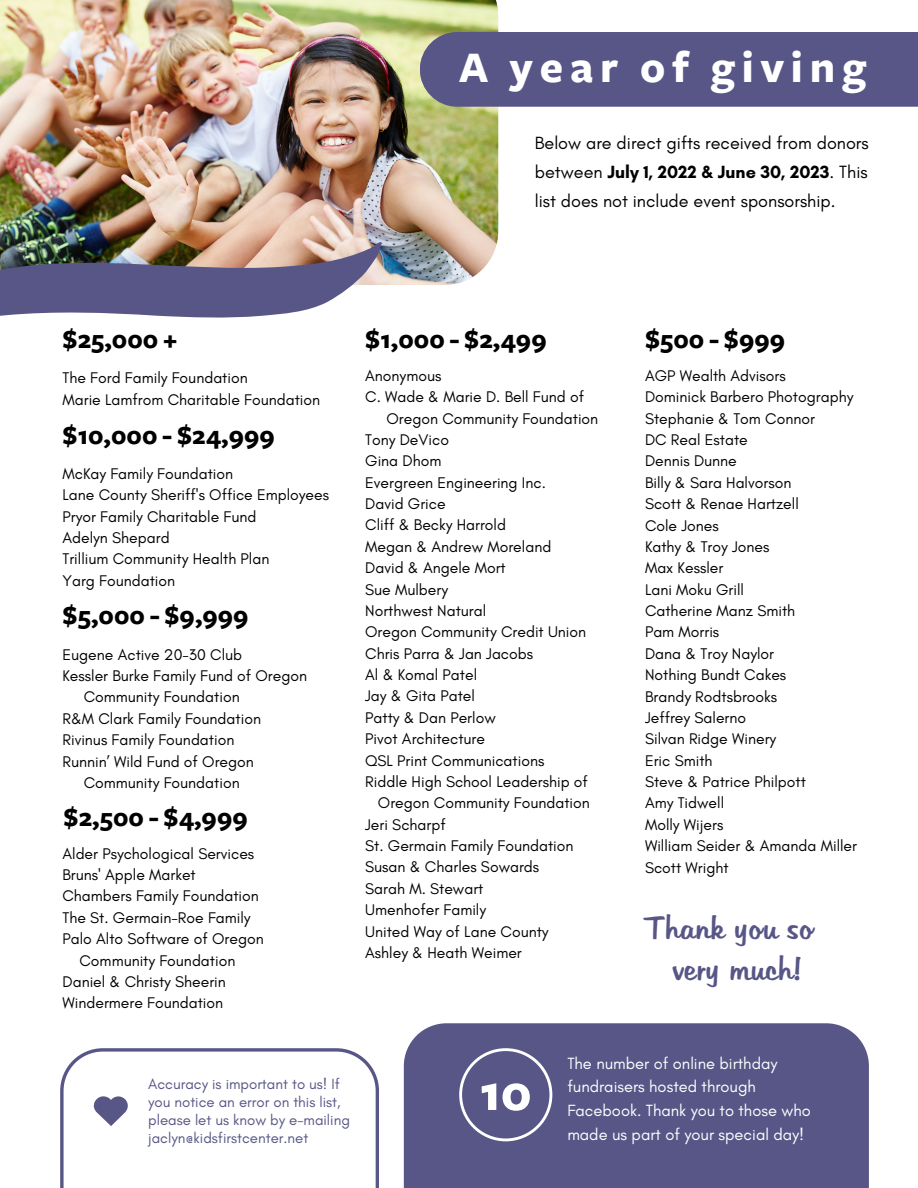
<style>
.page{position:relative;width:918px;height:1188px;background:#fff}
.page>*{position:absolute;margin:0;border:0;box-sizing:border-box;transform-origin:0 0}
.t1{font:700 54px "Freight Sans";color:#fff}
.t2{font:700 45.3px "Freight Sans";letter-spacing:.155em;color:#fff}
.t3{font:31.35px "Martina";color:#575686}
.t4{font:700 27px "Freight Sans";color:#000}
.t5{font:18px/29.2px "Glacial Indifference";color:#000;text-align:justify}
.t6{font:16.5px/23.7px "Glacial Indifference";color:#fff}
.t7{font:15.75px "Glacial Indifference";color:#000}
.t8{font:15px/18px "Glacial Indifference";color:#575686}
.s1{font-weight:700}
</style>
<div class="page">
<div style="left:404px;top:1023px;width:465px;height:165px;background:#575686"></div>
<svg style="left:459px;top:1048px;width:93px;height:93px;background:#666591"></svg>
<img style="left:0;top:0;width:498px;height:285px">
<svg style="left:60px;top:1048px;width:319px;height:140px"></svg>
<svg style="left:94px;top:1096px;width:34px;height:30px"></svg>
<div style="left:420px;top:32px;width:498px;height:75px;background:#575686"></div>
<img style="left:0;top:203px;width:391px;height:115px">
<p class="t2" style="left:459px;top:46px;width:409px">A year of giving</p>
<p class="t5" style="left:535px;top:128px;width:335px">Below are direct gifts received from donors between <span class="s1">July 1, 2022 &amp; June 30, 2023</span>. This list does not include event sponsorship.</p>
<p class="t4" style="left:62px;top:327px;width:116px">$25,000 +</p>
<p class="t7" style="left:62px;top:368px;width:187px">The Ford Family Foundation</p>
<p class="t7" style="left:62px;top:390px;width:259px">Marie Lamfrom Charitable Foundation</p>
<p class="t4" style="left:62px;top:422px;width:214px">$10,000 - $24,999</p>
<p class="t7" style="left:62px;top:464px;width:172px">McKay Family Foundation</p>
<p class="t7" style="left:62px;top:485px;width:268px">Lane County Sheriff's Office Employees</p>
<p class="t7" style="left:62px;top:507px;width:195px">Pryor Family Charitable Fund</p>
<p class="t7" style="left:62px;top:528px;width:109px">Adelyn Shepard</p>
<p class="t7" style="left:62px;top:549px;width:208px">Trillium Community Health Plan</p>
<p class="t7" style="left:62px;top:571px;width:114px">Yarg Foundation</p>
<p class="t4" style="left:63px;top:603px;width:188px">$5,000 - $9,999</p>
<p class="t7" style="left:62px;top:645px;width:181px">Eugene Active 20-30 Club</p>
<p class="t7" style="left:62px;top:666px;width:246px">Kessler Burke Family Fund of Oregon</p>
<p class="t7" style="left:84px;top:687px;width:157px">Community Foundation</p>
<p class="t7" style="left:62px;top:709px;width:200px">R&amp;M Clark Family Foundation</p>
<p class="t7" style="left:62px;top:730px;width:173px">Rivinus Family Foundation</p>
<p class="t7" style="left:62px;top:752px;width:193px">Runnin’ Wild Fund of Oregon</p>
<p class="t7" style="left:84px;top:773px;width:157px">Community Foundation</p>
<p class="t4" style="left:64px;top:805px;width:186px">$2,500 - $4,999</p>
<p class="t7" style="left:62px;top:844px;width:193px">Alder Psychological Services</p>
<p class="t7" style="left:62px;top:865px;width:135px">Bruns' Apple Market</p>
<p class="t7" style="left:62px;top:887px;width:198px">Chambers Family Foundation</p>
<p class="t7" style="left:62px;top:908px;width:190px">The St. Germain-Roe Family</p>
<p class="t7" style="left:62px;top:929px;width:203px">Palo Alto Software of Oregon</p>
<p class="t7" style="left:80px;top:951px;width:157px">Community Foundation</p>
<p class="t7" style="left:62px;top:972px;width:165px">Daniel &amp; Christy Sheerin</p>
<p class="t7" style="left:62px;top:993px;width:162px">Windermere Foundation</p>
<p class="t4" style="left:365px;top:327px;width:183px">$1,000 - $2,499</p>
<p class="t7" style="left:365px;top:366px;width:78px">Anonymous</p>
<p class="t7" style="left:365px;top:387px;width:220px">C. Wade &amp; Marie D. Bell Fund of</p>
<p class="t7" style="left:387px;top:409px;width:213px">Oregon Community Foundation</p>
<p class="t7" style="left:365px;top:430px;width:85px">Tony DeVico</p>
<p class="t7" style="left:365px;top:451px;width:78px">Gina Dhom</p>
<p class="t7" style="left:365px;top:473px;width:182px">Evergreen Engineering Inc.</p>
<p class="t7" style="left:365px;top:494px;width:82px">David Grice</p>
<p class="t7" style="left:365px;top:515px;width:142px">Cliff &amp; Becky Harrold</p>
<p class="t7" style="left:365px;top:537px;width:188px">Megan &amp; Andrew Moreland</p>
<p class="t7" style="left:365px;top:558px;width:142px">David &amp; Angele Mort</p>
<p class="t7" style="left:365px;top:580px;width:84px">Sue Mulbery</p>
<p class="t7" style="left:365px;top:601px;width:122px">Northwest Natural</p>
<p class="t7" style="left:365px;top:622px;width:223px">Oregon Community Credit Union</p>
<p class="t7" style="left:365px;top:644px;width:169px">Chris Parra &amp; Jan Jacobs</p>
<p class="t7" style="left:365px;top:665px;width:113px">Al &amp; Komal Patel</p>
<p class="t7" style="left:365px;top:686px;width:111px">Jay &amp; Gita Patel</p>
<p class="t7" style="left:365px;top:708px;width:132px">Patty &amp; Dan Perlow</p>
<p class="t7" style="left:365px;top:729px;width:121px">Pivot Architecture</p>
<p class="t7" style="left:365px;top:751px;width:181px">QSL Print Communications</p>
<p class="t7" style="left:365px;top:772px;width:224px">Riddle High School Leadership of</p>
<p class="t7" style="left:378px;top:793px;width:213px">Oregon Community Foundation</p>
<p class="t7" style="left:365px;top:815px;width:82px">Jeri Scharpf</p>
<p class="t7" style="left:365px;top:836px;width:210px">St. Germain Family Foundation</p>
<p class="t7" style="left:365px;top:857px;width:176px">Susan &amp; Charles Sowards</p>
<p class="t7" style="left:365px;top:879px;width:120px">Sarah M. Stewart</p>
<p class="t7" style="left:365px;top:900px;width:122px">Umenhofer Family</p>
<p class="t7" style="left:365px;top:922px;width:185px">United Way of Lane County</p>
<p class="t7" style="left:365px;top:943px;width:158px">Ashley &amp; Heath Weimer</p>
<p class="t4" style="left:645px;top:327px;width:142px">$500 - $999</p>
<p class="t7" style="left:645px;top:366px;width:142px">AGP Wealth Advisors</p>
<p class="t7" style="left:645px;top:387px;width:210px">Dominick Barbero Photography</p>
<p class="t7" style="left:645px;top:409px;width:171px">Stephanie &amp; Tom Connor</p>
<p class="t7" style="left:645px;top:430px;width:104px">DC Real Estate</p>
<p class="t7" style="left:645px;top:452px;width:93px">Dennis Dunne</p>
<p class="t7" style="left:645px;top:473px;width:148px">Billy &amp; Sara Halvorson</p>
<p class="t7" style="left:645px;top:494px;width:155px">Scott &amp; Renae Hartzell</p>
<p class="t7" style="left:645px;top:516px;width:75px">Cole Jones</p>
<p class="t7" style="left:645px;top:537px;width:126px">Kathy &amp; Troy Jones</p>
<p class="t7" style="left:645px;top:558px;width:80px">Max Kessler</p>
<p class="t7" style="left:645px;top:580px;width:101px">Lani Moku Grill</p>
<p class="t7" style="left:645px;top:601px;width:152px">Catherine Manz Smith</p>
<p class="t7" style="left:645px;top:623px;width:76px">Pam Morris</p>
<p class="t7" style="left:645px;top:644px;width:131px">Dana &amp; Troy Naylor</p>
<p class="t7" style="left:645px;top:665px;width:143px">Nothing Bundt Cakes</p>
<p class="t7" style="left:645px;top:687px;width:134px">Brandy Rodtsbrooks</p>
<p class="t7" style="left:645px;top:708px;width:103px">Jeffrey Salerno</p>
<p class="t7" style="left:645px;top:729px;width:133px">Silvan Ridge Winery</p>
<p class="t7" style="left:645px;top:751px;width:69px">Eric Smith</p>
<p class="t7" style="left:645px;top:772px;width:162px">Steve &amp; Patrice Philpott</p>
<p class="t7" style="left:645px;top:794px;width:81px">Amy Tidwell</p>
<p class="t7" style="left:645px;top:815px;width:80px">Molly Wijers</p>
<p class="t7" style="left:645px;top:836px;width:214px">William Seider &amp; Amanda Miller</p>
<p class="t7" style="left:645px;top:858px;width:85px">Scott Wright</p>
<p class="t3" style="left:645px;top:909px;width:170px">Thank you so</p>
<p class="t3" style="left:673px;top:950px;width:130px">very much!</p>
<p class="t8" style="left:148px;top:1074px;width:203px">Accuracy is important to us! If you notice an error on this list, please let us know by e-mailing jaclyn@kidsfirstcenter.net</p>
<p class="t1" style="left:480px;top:1067px;width:53px">10</p>
<p class="t6" style="left:567px;top:1051px;width:245px">The number of online birthday fundraisers hosted through<br>Facebook. Thank you to those who made us part of your special day!</p>
</div>
